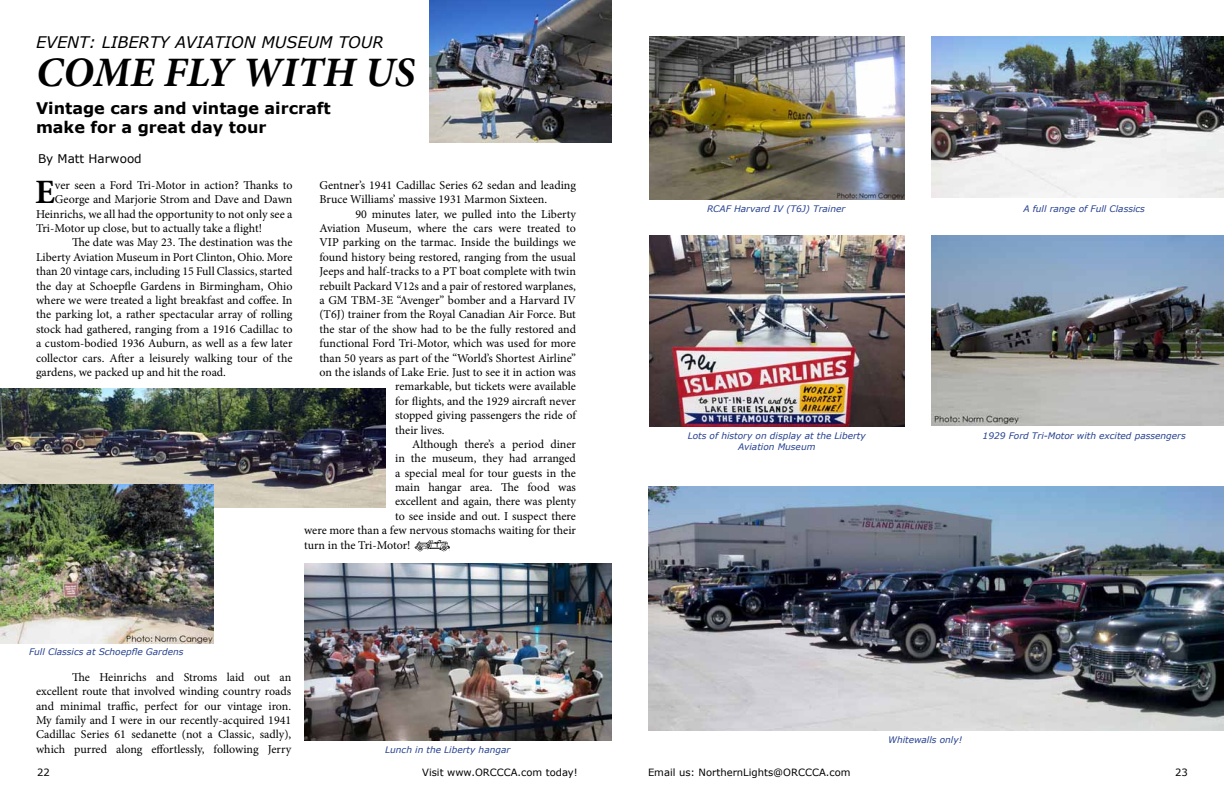
<style>
.page{position:relative;width:1224px;height:792px;background:#fff}
.page>*{position:absolute;margin:0;border:0;box-sizing:border-box;transform-origin:0 0}
.t1{font:italic 700 42px "Minion Pro";color:#000}
.t2{font:700 34.2px "Minion Pro";color:#000}
.t3{font:700 16px/19.2px "Verdana";color:#000}
.t4{font:italic 16px "Verdana";color:#000}
.t5{font:12px/14.4px "Minion Pro";color:#000}
.t6{font:12px "Verdana";color:#000}
.t7{font:10px "Verdana";color:#000}
.t8{font:italic 9px "Verdana";color:#25408f}
</style>
<div class="page">
<img style="left:0;top:388px;width:385px;height:119px">
<img style="left:0;top:484px;width:213px;height:159px">
<img style="left:430px;top:0;width:182px;height:142px">
<img style="left:304px;top:563px;width:308px;height:178px">
<img style="left:649px;top:37px;width:255px;height:162px">
<img style="left:649px;top:235px;width:255px;height:191px">
<img style="left:648px;top:486px;width:576px;height:245px">
<img style="left:414px;top:540px;width:35px;height:12px">
<img style="left:932px;top:37px;width:292px;height:161px">
<img style="left:931px;top:235px;width:293px;height:191px">
<h3 class="t4" style="left:36px;top:31px;width:349px">EVENT: LIBERTY AVIATION MUSEUM TOUR</h3>
<h1 class="t1" style="left:36px;top:43px;width:381px">COME FLY WITH US</h1>
<h3 class="t3" style="left:36px;top:98px;width:296px">Vintage cars and vintage aircraft make for a great day tour</h3>
<p class="t6" style="left:38px;top:150px;width:105px">By Matt Harwood</p>
<h2 class="t2" style="left:35px;top:168px;width:21px">E</h2>
<p class="t5" style="left:55px;top:178px;width:239px">ver seen a Ford Tri-Motor in action? Thanks to</p>
<p class="t5" style="left:55px;top:192px;width:239px">George and Marjorie Strom and Dave and Dawn</p>
<p class="t5" style="left:36px;top:207px;width:258px">Heinrichs, we all had the opportunity to not only see a</p>
<p class="t5" style="left:36px;top:221px;width:228px">Tri-Motor up close, but to actually take a flight!</p>
<p class="t5" style="left:72px;top:235px;width:222px">The date was May 23. The destination was the</p>
<p class="t5" style="left:36px;top:250px;width:258px">Liberty Aviation Museum in Port Clinton, Ohio. More</p>
<p class="t5" style="left:36px;top:264px;width:258px">than 20 vintage cars, including 15 Full Classics, started</p>
<p class="t5" style="left:36px;top:279px;width:258px">the day at Schoepfle Gardens in Birmingham, Ohio</p>
<p class="t5" style="left:36px;top:293px;width:258px">where we were treated a light breakfast and coffee. In</p>
<p class="t5" style="left:36px;top:307px;width:258px">the parking lot, a rather spectacular array of rolling</p>
<p class="t5" style="left:36px;top:322px;width:258px">stock had gathered, ranging from a 1916 Cadillac to</p>
<p class="t5" style="left:36px;top:336px;width:258px">a custom-bodied 1936 Auburn, as well as a few later</p>
<p class="t5" style="left:36px;top:351px;width:258px">collector cars. After a leisurely walking tour of the</p>
<p class="t5" style="left:36px;top:365px;width:191px">gardens, we packed up and hit the road.</p>
<p class="t5" style="left:320px;top:178px;width:258px">Gentner’s 1941 Cadillac Series 62 sedan and leading<br>Bruce Williams’ massive 1931 Marmon Sixteen.</p>
<p class="t5" style="left:356px;top:207px;width:222px">90 minutes later, we pulled into the Liberty</p>
<p class="t5" style="left:320px;top:221px;width:258px">Aviation Museum, where the cars were treated to</p>
<p class="t5" style="left:320px;top:235px;width:258px">VIP parking on the tarmac. Inside the buildings we</p>
<p class="t5" style="left:320px;top:250px;width:258px">found history being restored, ranging from the usual</p>
<p class="t5" style="left:320px;top:264px;width:258px">Jeeps and half-tracks to a PT boat complete with twin</p>
<p class="t5" style="left:320px;top:279px;width:258px">rebuilt Packard V12s and a pair of restored warplanes,</p>
<p class="t5" style="left:320px;top:293px;width:258px">a GM TBM-3E “Avenger” bomber and a Harvard IV</p>
<p class="t5" style="left:320px;top:307px;width:258px">(T6J) trainer from the Royal Canadian Air Force. But</p>
<p class="t5" style="left:320px;top:322px;width:258px">the star of the show had to be the fully restored and</p>
<p class="t5" style="left:320px;top:336px;width:258px">functional Ford Tri-Motor, which was used for more</p>
<p class="t5" style="left:320px;top:351px;width:258px">than 50 years as part of the “World’s Shortest Airline”</p>
<p class="t5" style="left:320px;top:365px;width:258px">on the islands of Lake Erie. Just to see it in action was</p>
<p class="t5" style="left:395px;top:379px;width:182px">remarkable, but tickets were available</p>
<p class="t5" style="left:395px;top:394px;width:182px">for flights, and the 1929 aircraft never</p>
<p class="t5" style="left:395px;top:408px;width:182px">stopped giving passengers the ride of</p>
<p class="t5" style="left:395px;top:423px;width:51px">their lives.</p>
<p class="t5" style="left:412px;top:437px;width:165px">Although there’s a period diner</p>
<p class="t5" style="left:395px;top:451px;width:182px">in the museum, they had arranged</p>
<p class="t5" style="left:395px;top:466px;width:182px">a special meal for tour guests in the</p>
<p class="t5" style="left:395px;top:480px;width:182px">main hangar area. The food was</p>
<p class="t5" style="left:395px;top:494px;width:182px">excellent and again, there was plenty</p>
<p class="t5" style="left:395px;top:509px;width:182px">to see inside and out. I suspect there</p>
<p class="t5" style="left:304px;top:523px;width:273px">were more than a few nervous stomachs waiting for their</p>
<p class="t5" style="left:304px;top:538px;width:108px">turn in the Tri-Motor!</p>
<p class="t8" style="left:29px;top:645px;width:156px">Full Classics at Schoepfle Gardens</p>
<p class="t5" style="left:36px;top:670px;width:257px;text-align:justify;text-indent:36px">The Heinrichs and Stroms laid out an excellent route that involved winding country roads and minimal traffic, perfect for our vintage iron.<br>My family and I were in our recently-acquired 1941<br>Cadillac Series 61 sedanette (not a Classic, sadly), which purred along effortlessly, following Jerry</p>
<p class="t8" style="left:385px;top:744px;width:127px">Lunch in the Liberty hangar</p>
<p class="t8" style="left:707px;top:202px;width:140px">RCAF Harvard IV (T6J) Trainer</p>
<p class="t8" style="left:1023px;top:202px;width:123px">A full range of Full Classics</p>
<p class="t8" style="left:688px;top:429px;width:179px">Lots of history on display at the Liberty</p>
<p class="t8" style="left:983px;top:429px;width:205px">1929 Ford Tri-Motor with excited passengers</p>
<p class="t8" style="left:738px;top:440px;width:79px">Aviation Museum</p>
<p class="t8" style="left:888px;top:733px;width:76px">Whitewalls only!</p>
<p class="t7" style="left:37px;top:765px;width:14px">22</p>
<p class="t7" style="left:422px;top:765px;width:157px">Visit www.ORCCCA.com today!</p>
<p class="t7" style="left:648px;top:765px;width:204px">Email us: NorthernLights@ORCCCA.com</p>
<p class="t7" style="left:1175px;top:765px;width:14px">23</p>
</div>
